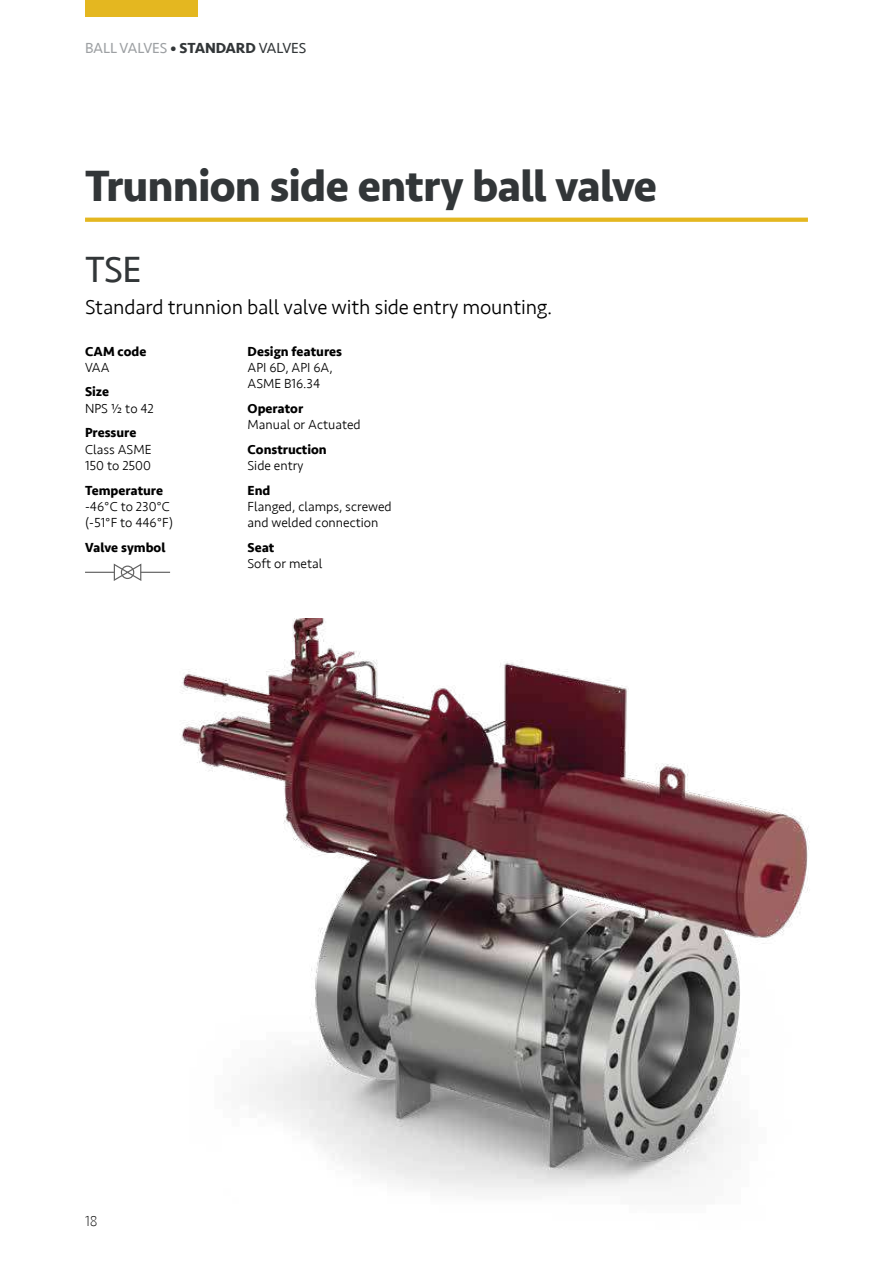
<style>
.page{position:relative;width:893px;height:1263px;background:#fff}
.page>*{position:absolute;margin:0;border:0;box-sizing:border-box;transform-origin:0 0}
.t1{font:700 45px "Seravek";letter-spacing:-.02em;color:#323638}
.t2{font:37.5px "Seravek";color:#323638}
.t3{font:300 21px "Seravek";letter-spacing:-.01em;color:#000}
.t4{font:15px "Seravek";letter-spacing:-.01em;color:#9da0a3}
.t5{font:200 15px "Seravek";color:#000}
.t6{font:300 13.5px/16.2px "Seravek";color:#000}
.t7{font:700 13.5px "Seravek";color:#000}
.s1{font-weight:700;color:#323638}
.s2{color:#323638}
</style>
<div class="page">
<div style="left:85px;top:0;width:113px;height:17px;background:#e4b720"></div>
<img style="left:181px;top:618px;width:628px;height:574px">
<hr style="left:85px;top:572px;width:30px;height:1px;background:#636363">
<svg style="left:113px;top:563px;width:57px;height:18px"></svg>
<svg style="left:85px;top:218px;width:723px;height:4px;background:#e5b928"></svg>
<p class="t4" style="left:85px;top:36px;width:223px">BALL VALVES <span class="s1">• STANDARD</span> <span class="s2">VALVES</span></p>
<h1 class="t1" style="left:85px;top:150px;width:573px">Trunnion side entry ball valve</h1>
<h2 class="t2" style="left:85px;top:241px;width:58px">TSE</h2>
<h3 class="t3" style="left:85px;top:294px;width:469px">Standard trunnion ball valve with side entry mounting.</h3>
<p class="t7" style="left:85px;top:340px;width:63px">CAM code</p>
<p class="t6" style="left:85px;top:359px;width:26px">VAA</p>
<p class="t7" style="left:85px;top:381px;width:26px">Size</p>
<p class="t6" style="left:85px;top:400px;width:70px">NPS ½ to 42</p>
<p class="t7" style="left:85px;top:422px;width:53px">Pressure</p>
<p class="t6" style="left:85px;top:441px;width:68px">Class ASME<br>150 to 2500</p>
<p class="t7" style="left:85px;top:479px;width:80px">Temperature</p>
<p class="t6" style="left:85px;top:498px;width:90px">-46°C to 230°C (-51°F to 446°F)</p>
<p class="t7" style="left:85px;top:536px;width:82px">Valve symbol</p>
<p class="t7" style="left:248px;top:340px;width:96px">Design features</p>
<p class="t6" style="left:248px;top:359px;width:87px">API 6D, API 6A,<br>ASME B16.34</p>
<p class="t7" style="left:248px;top:397px;width:57px">Operator</p>
<p class="t6" style="left:248px;top:416px;width:115px">Manual or Actuated</p>
<p class="t7" style="left:248px;top:438px;width:81px">Construction</p>
<p class="t6" style="left:248px;top:457px;width:58px">Side entry</p>
<p class="t7" style="left:248px;top:479px;width:24px">End</p>
<p class="t6" style="left:248px;top:498px;width:146px">Flanged, clamps, screwed and welded connection</p>
<p class="t7" style="left:248px;top:536px;width:28px">Seat</p>
<p class="t6" style="left:248px;top:555px;width:76px">Soft or metal</p>
<p class="t5" style="left:85px;top:1212px;width:14px">18</p>
</div>
